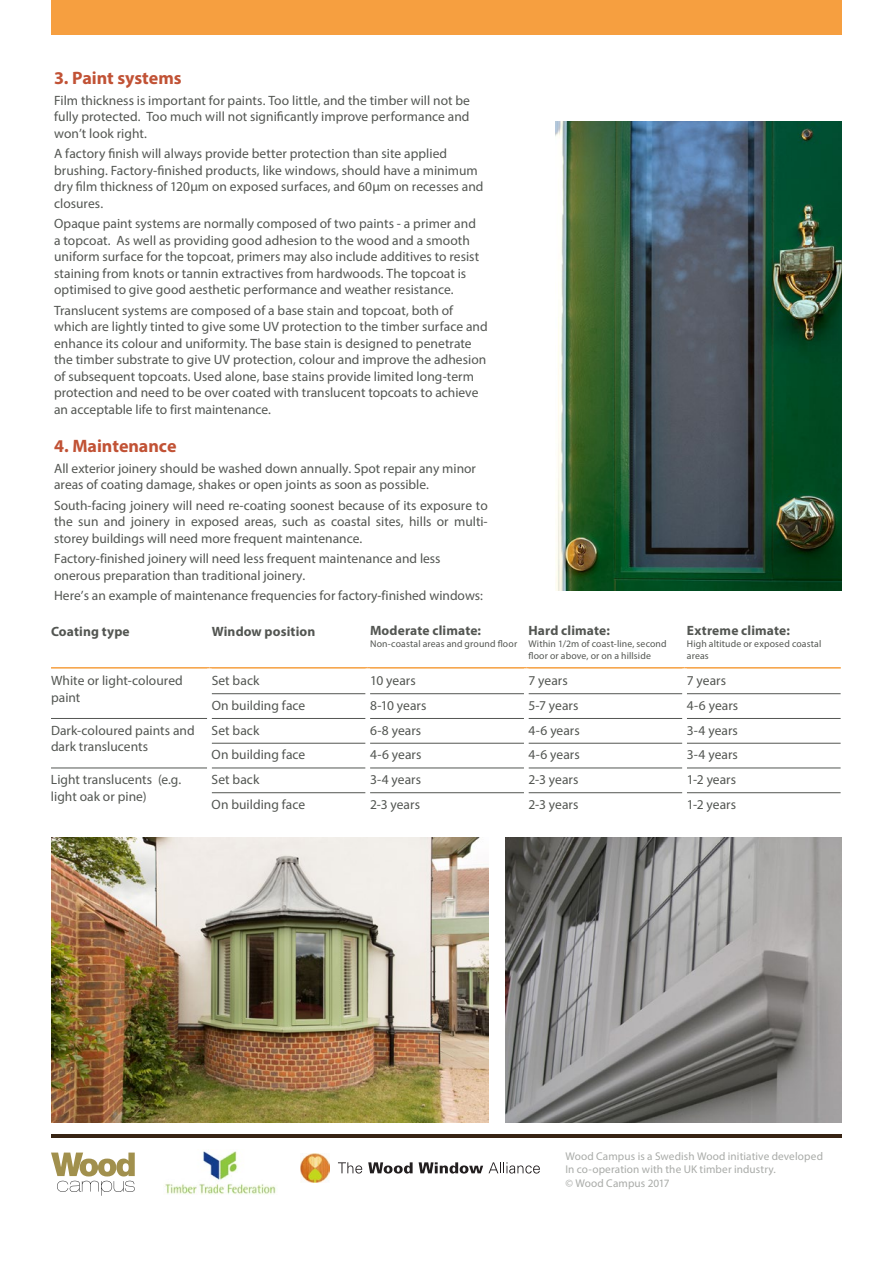
<style>
.page{position:relative;width:893px;height:1263px;background:#fff}
.page>*{position:absolute;margin:0;border:0;box-sizing:border-box;transform-origin:0 0}
.t1{font:700 18px "Myriad Pro";color:#c15235}
.t2{font:13.5px/16.5px "Myriad Pro";color:#535652}
.t3{font:700 13.5px "Myriad Pro";letter-spacing:.01em;color:#535652}
.t4{font:11.25px/13.5px "Myriad Pro";letter-spacing:.01em;color:#a9aba8}
.t5{font:9.75px/12px "Myriad Pro";letter-spacing:.015em;color:#535652}
</style>
<div class="page">
<div style="left:51px;top:0;width:791px;height:34px;background:#f69f40"></div>
<hr style="left:51px;top:1135px;width:791px;height:3px;background:#372414">
<svg style="left:51px;top:1152px;width:84px;height:44px"></svg>
<img style="left:165px;top:1151px;width:111px;height:43px">
<svg style="left:338px;top:1162px;width:24px;height:11px"></svg>
<svg style="left:368px;top:1162px;width:45px;height:11px"></svg>
<svg style="left:419px;top:1162px;width:64px;height:11px"></svg>
<svg style="left:489px;top:1162px;width:51px;height:11px"></svg>
<img style="left:300px;top:1153px;width:29px;height:29px">
<img style="left:556px;top:121px;width:286px;height:469px">
<hr style="left:212px;top:693px;width:154px;height:1px;background:#535652">
<hr style="left:370px;top:693px;width:154px;height:1px;background:#535652">
<hr style="left:528px;top:693px;width:154px;height:1px;background:#535652">
<hr style="left:687px;top:693px;width:154px;height:1px;background:#535652">
<hr style="left:51px;top:718px;width:156px;height:1px;background:#535652">
<hr style="left:212px;top:718px;width:154px;height:1px;background:#535652">
<hr style="left:370px;top:718px;width:154px;height:1px;background:#535652">
<hr style="left:528px;top:718px;width:154px;height:1px;background:#535652">
<hr style="left:687px;top:718px;width:154px;height:1px;background:#535652">
<hr style="left:212px;top:743px;width:154px;height:1px;background:#535652">
<hr style="left:370px;top:743px;width:154px;height:1px;background:#535652">
<hr style="left:528px;top:743px;width:154px;height:1px;background:#535652">
<hr style="left:687px;top:743px;width:154px;height:1px;background:#535652">
<hr style="left:51px;top:768px;width:156px;height:1px;background:#535652">
<hr style="left:212px;top:768px;width:154px;height:1px;background:#535652">
<hr style="left:370px;top:768px;width:154px;height:1px;background:#535652">
<hr style="left:528px;top:768px;width:154px;height:1px;background:#535652">
<hr style="left:687px;top:768px;width:154px;height:1px;background:#535652">
<hr style="left:212px;top:792px;width:154px;height:1px;background:#535652">
<hr style="left:370px;top:792px;width:154px;height:1px;background:#535652">
<hr style="left:528px;top:792px;width:154px;height:1px;background:#535652">
<hr style="left:687px;top:792px;width:154px;height:1px;background:#535652">
<hr style="left:51px;top:667px;width:158px;height:2px;background:#f69f40">
<hr style="left:209px;top:667px;width:159px;height:2px;background:#f69f40">
<hr style="left:368px;top:667px;width:158px;height:2px;background:#f69f40">
<hr style="left:526px;top:667px;width:159px;height:2px;background:#f69f40">
<hr style="left:685px;top:667px;width:156px;height:2px;background:#f69f40">
<img style="left:505px;top:838px;width:337px;height:284px">
<img style="left:51px;top:838px;width:437px;height:284px">
<h1 class="t1" style="left:54px;top:66px;width:129px">3. Paint systems</h1>
<p class="t2" style="left:54px;top:92px;width:417px;text-align:justify">Film thickness is important for paints. Too little, and the timber will not be fully protected. Too much will not significantly improve performance and won’t look right.</p>
<p class="t2" style="left:54px;top:145px;width:431px">A factory finish will always provide better protection than site applied brushing. Factory-finished products, like windows, should have a minimum dry film thickness of 120µm on exposed surfaces, and 60µm on recesses and closures.</p>
<p class="t2" style="left:54px;top:215px;width:426px">Opaque paint systems are normally composed of two paints - a primer and a topcoat. As well as providing good adhesion to the wood and a smooth uniform surface for the topcoat, primers may also include additives to resist staining from knots or tannin extractives from hardwoods. The topcoat is optimised to give good aesthetic performance and weather resistance.</p>
<p class="t2" style="left:54px;top:302px;width:435px">Translucent systems are composed of a base stain and topcoat, both of which are lightly tinted to give some UV protection to the timber surface and enhance its colour and uniformity. The base stain is designed to penetrate the timber substrate to give UV protection, colour and improve the adhesion of subsequent topcoats. Used alone, base stains provide limited long-term protection and need to be over coated with translucent topcoats to achieve an acceptable life to first maintenance.</p>
<h1 class="t1" style="left:54px;top:434px;width:124px">4. Maintenance</h1>
<p class="t2" style="left:54px;top:459px;width:423px">All exterior joinery should be washed down annually. Spot repair any minor areas of coating damage, shakes or open joints as soon as possible.</p>
<p class="t2" style="left:54px;top:497px;width:435px;text-align:justify">South-facing joinery will need re-coating soonest because of its exposure to the sun and joinery in exposed areas, such as coastal sites, hills or multi&shy;storey buildings will need more frequent maintenance.</p>
<p class="t2" style="left:54px;top:550px;width:388px">Factory-finished joinery will need less frequent maintenance and less onerous preparation than traditional joinery.</p>
<p class="t2" style="left:54px;top:587px;width:430px">Here’s an example of maintenance frequencies for factory-finished windows:</p>
<p class="t3" style="left:51px;top:622px;width:80px">Coating type</p>
<p class="t3" style="left:212px;top:622px;width:105px">Window position</p>
<p class="t3" style="left:370px;top:622px;width:113px">Moderate climate:</p>
<p class="t5" style="left:370px;top:638px;width:149px">Non-coastal areas and ground floor</p>
<p class="t3" style="left:528px;top:622px;width:83px">Hard climate:</p>
<p class="t5" style="left:528px;top:638px;width:140px">Within 1/2m of coast-line, second floor or above, or on a hillside</p>
<p class="t3" style="left:687px;top:622px;width:105px">Extreme climate:</p>
<p class="t5" style="left:687px;top:638px;width:136px">High altitude or exposed coastal areas</p>
<p class="t2" style="left:51px;top:672px;width:133px">White or light-coloured paint</p>
<p class="t2" style="left:212px;top:672px;width:49px">Set back</p>
<p class="t2" style="left:370px;top:672px;width:47px">10 years</p>
<p class="t2" style="left:528px;top:672px;width:41px">7 years</p>
<p class="t2" style="left:687px;top:672px;width:41px">7 years</p>
<p class="t2" style="left:212px;top:697px;width:95px">On building face</p>
<p class="t2" style="left:370px;top:697px;width:58px">8-10 years</p>
<p class="t2" style="left:528px;top:697px;width:52px">5-7 years</p>
<p class="t2" style="left:687px;top:697px;width:53px">4-6 years</p>
<p class="t2" style="left:51px;top:722px;width:145px">Dark-coloured paints and dark translucents</p>
<p class="t2" style="left:212px;top:722px;width:49px">Set back</p>
<p class="t2" style="left:370px;top:722px;width:53px">6-8 years</p>
<p class="t2" style="left:528px;top:722px;width:53px">4-6 years</p>
<p class="t2" style="left:687px;top:722px;width:53px">3-4 years</p>
<p class="t2" style="left:212px;top:746px;width:95px">On building face</p>
<p class="t2" style="left:370px;top:746px;width:53px">4-6 years</p>
<p class="t2" style="left:528px;top:746px;width:53px">4-6 years</p>
<p class="t2" style="left:687px;top:746px;width:53px">3-4 years</p>
<p class="t2" style="left:51px;top:771px;width:132px">Light translucents (e.g. light oak or pine)</p>
<p class="t2" style="left:212px;top:771px;width:49px">Set back</p>
<p class="t2" style="left:370px;top:771px;width:53px">3-4 years</p>
<p class="t2" style="left:528px;top:771px;width:52px">2-3 years</p>
<p class="t2" style="left:687px;top:771px;width:51px">1-2 years</p>
<p class="t2" style="left:212px;top:796px;width:95px">On building face</p>
<p class="t2" style="left:370px;top:796px;width:52px">2-3 years</p>
<p class="t2" style="left:528px;top:796px;width:52px">2-3 years</p>
<p class="t2" style="left:687px;top:796px;width:51px">1-2 years</p>
<p class="t4" style="left:565px;top:1149px;width:259px">Wood Campus is a Swedish Wood initiative developed<br>In co-operation with the UK timber industry.<br>© Wood Campus 2017</p>
</div>
